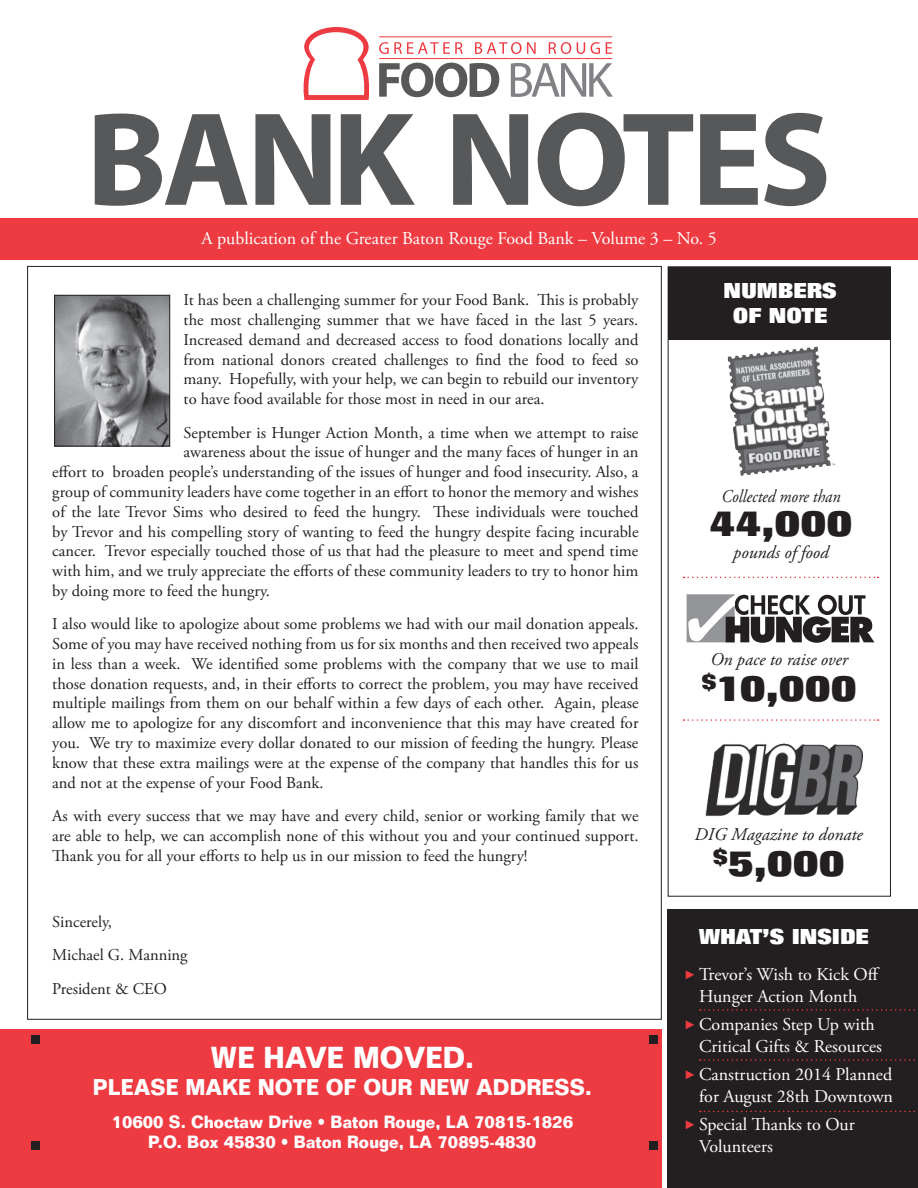
<style>
.page{position:relative;width:918px;height:1188px;background:#fff}
.page>*{position:absolute;margin:0;border:0;box-sizing:border-box;transform-origin:0 0}
.t1{font:700 134.4px "Myriad Pro";letter-spacing:-.03em;color:#57585a}
.t2{font:800 36px "Folio";color:#231f20}
.t3{font:700 29.7px "Folio";color:#fff;scale:.9 1}
.t4{font:700 22.35px "Folio";color:#fff;scale:.9 1}
.t5{font:800 21px "Folio";color:#fff}
.t6{font:18px/21.6px "Adobe Garamond Pro";color:#fff}
.t7{font:italic 18px "Adobe Garamond Pro";color:#231f20}
.t8{font:italic 18px "Adobe Garamond Pro";color:#231f20;scale:.9 1}
.t9{font:700 17.4px "Folio";color:#fff;scale:.9 1}
.t10{font:16.5px/19.8px "Adobe Garamond Pro";color:#231f20;text-align:justify}
</style>
<div class="page">
<div style="left:669px;top:267px;width:222px;height:72px;background:#231f20"></div>
<div style="left:0;top:1030px;width:662px;height:158px;background:#ee3a41"></div>
<div style="left:0;top:218px;width:918px;height:42px;background:#ee3a41"></div>
<img style="left:56px;top:297px;width:112px;height:147px">
<div style="left:54px;top:295px;width:116px;height:151px;border:1px solid #231f20"></div>
<svg style="left:379px;top:42px;width:84px;height:12px"></svg>
<svg style="left:475px;top:42px;width:61px;height:12px"></svg>
<svg style="left:549px;top:42px;width:22px;height:12px"></svg>
<svg style="left:577px;top:42px;width:8px;height:12px"></svg>
<svg style="left:591px;top:42px;width:9px;height:12px"></svg>
<svg style="left:606px;top:42px;width:6px;height:12px"></svg>
<svg style="left:379px;top:63px;width:120px;height:34px"></svg>
<svg style="left:511px;top:63px;width:102px;height:34px"></svg>
<hr style="left:379px;top:36px;width:233px;height:1px;background:#ee3a41">
<hr style="left:379px;top:58px;width:233px;height:1px;background:#ee3a41">
<svg style="left:303px;top:27px;width:67px;height:73px"></svg>
<div style="left:668px;top:266px;width:223px;height:631px;border:1px solid #231f20"></div>
<img style="left:727px;top:346px;width:109px;height:130px">
<svg style="left:687px;top:594px;width:187px;height:49px"></svg>
<img style="left:705px;top:744px;width:186px;height:77px">
<div style="left:668px;top:910px;width:250px;height:278px;background:#231f20"></div>
<svg style="left:700px;top:1009px;width:215px;height:2px"></svg>
<svg style="left:700px;top:1059px;width:215px;height:2px"></svg>
<svg style="left:700px;top:1111px;width:215px;height:1px"></svg>
<svg style="left:684px;top:577px;width:195px;height:1px"></svg>
<svg style="left:684px;top:719px;width:195px;height:2px"></svg>
<div style="left:32px;top:1035px;width:8px;height:9px;background:#231f20"></div>
<div style="left:649px;top:1035px;width:9px;height:9px;background:#231f20"></div>
<div style="left:32px;top:1141px;width:8px;height:9px;background:#231f20"></div>
<div style="left:649px;top:1141px;width:9px;height:9px;background:#231f20"></div>
<p class="t1" style="left:86px;top:72px;width:747px">BANK NOTES</p>
<p class="t6" style="left:201px;top:229px;width:517px">A publication of the Greater Baton Rouge Food Bank – Volume 3 – No. 5</p>
<p class="t10" style="left:184px;top:291px;width:456px">It has been a challenging summer for your Food Bank. This is probably the most challenging summer that we have faced in the last 5 years.<br>Increased demand and decreased access to food donations locally and from national donors created challenges to find the food to feed so many. Hopefully, with your help, we can begin to rebuild our inventory to have food available for those most in need in our area.</p>
<p class="t10" style="left:184px;top:423px;width:456px">September is Hunger Action Month, a time when we attempt to raise</p>
<p class="t10" style="left:184px;top:443px;width:456px">awareness about the issue of hunger and the many faces of hunger in an</p>
<p class="t10" style="left:52px;top:463px;width:588px">effort to broaden people’s understanding of the issues of hunger and food insecurity. Also, a</p>
<p class="t10" style="left:52px;top:482px;width:588px">group of community leaders have come together in an effort to honor the memory and wishes</p>
<p class="t10" style="left:52px;top:502px;width:588px">of the late Trevor Sims who desired to feed the hungry. These individuals were touched</p>
<p class="t10" style="left:52px;top:522px;width:588px">by Trevor and his compelling story of wanting to feed the hungry despite facing incurable</p>
<p class="t10" style="left:52px;top:542px;width:588px">cancer. Trevor especially touched those of us that had the pleasure to meet and spend time</p>
<p class="t10" style="left:52px;top:562px;width:588px">with him, and we truly appreciate the efforts of these community leaders to try to honor him</p>
<p class="t10" style="left:52px;top:581px;width:219px">by doing more to feed the hungry.</p>
<p class="t10" style="left:52px;top:615px;width:588px">I also would like to apologize about some problems we had with our mail donation appeals.<br>Some of you may have received nothing from us for six months and then received two appeals in less than a week. We identified some problems with the company that we use to mail those donation requests, and, in their efforts to correct the problem, you may have received multiple mailings from them on our behalf within a few days of each other. Again, please allow me to apologize for any discomfort and inconvenience that this may have created for you. We try to maximize every dollar donated to our mission of feeding the hungry. Please know that these extra mailings were at the expense of the company that handles this for us and not at the expense of your Food Bank.</p>
<p class="t10" style="left:52px;top:806px;width:588px">As with every success that we may have and every child, senior or working family that we are able to help, we can accomplish none of this without you and your continued support.<br>Thank you for all your efforts to help us in our mission to feed the hungry!</p>
<p class="t10" style="left:52px;top:913px;width:61px">Sincerely,</p>
<p class="t10" style="left:52px;top:946px;width:137px">Michael G. Manning</p>
<p class="t10" style="left:52px;top:979px;width:116px">President &amp; CEO</p>
<p class="t3" style="left:211px;top:1039px;width:294px">WE HAVE MOVED.</p>
<p class="t4" style="left:93px;top:1073px;width:556px">PLEASE MAKE NOTE OF OUR NEW ADDRESS.</p>
<p class="t9" style="left:112px;top:1111px;width:514px">10600 S. Choctaw Drive • Baton Rouge, LA 70815-1826</p>
<p class="t9" style="left:148px;top:1132px;width:433px">P.O. Box 45830 • Baton Rouge, LA 70895-4830</p>
<p class="t5" style="left:724px;top:279px;width:115px">NUMBERS</p>
<p class="t5" style="left:733px;top:304px;width:96px">OF NOTE</p>
<p class="t8" style="left:722px;top:485px;width:134px">Collected more than</p>
<p class="t2" style="left:710px;top:503px;width:144px">44,000</p>
<p class="t7" style="left:733px;top:541px;width:97px">pounds of food</p>
<p class="t7" style="left:710px;top:649px;width:139px">On pace to raise over</p>
<p class="t2" style="left:701px;top:668px;width:157px"><sup>$</sup>10,000</p>
<p class="t7" style="left:695px;top:823px;width:170px">DIG Magazine to donate</p>
<p class="t2" style="left:713px;top:843px;width:134px"><sup>$</sup>5,000</p>
<p class="t5" style="left:699px;top:924px;width:171px">WHAT’S INSIDE</p>
<p class="t6" style="left:699px;top:964px;width:182px">Trevor’s Wish to Kick Off<br>Hunger Action Month</p>
<p class="t6" style="left:699px;top:1014px;width:185px">Companies Step Up with<br>Critical Gifts &amp; Resources</p>
<p class="t6" style="left:699px;top:1064px;width:196px">Canstruction 2014 Planned for August 28th Downtown</p>
<p class="t6" style="left:699px;top:1114px;width:157px">Special Thanks to Our<br>Volunteers</p>
</div>
